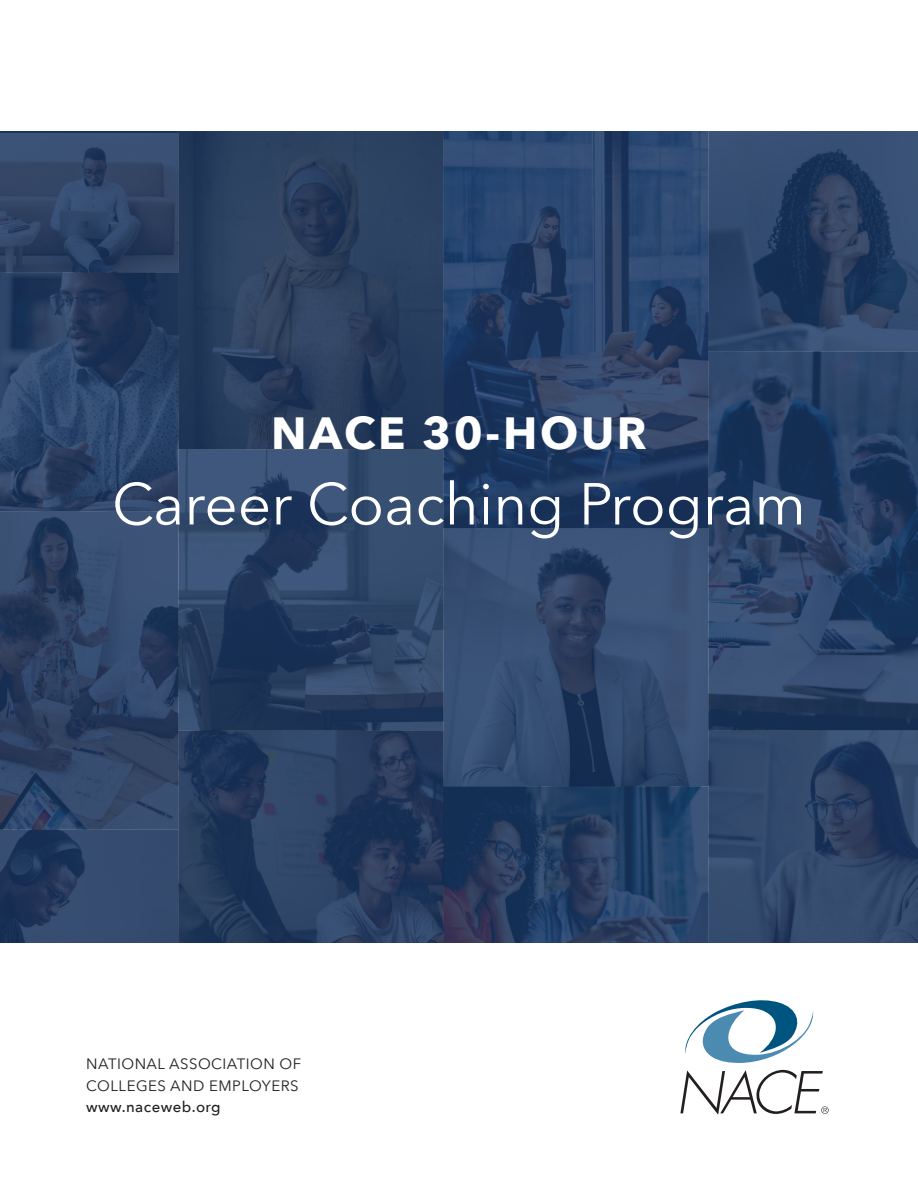
<style>
.page{position:relative;width:918px;height:1188px;background:#fff}
.page>*{position:absolute;margin:0;border:0;box-sizing:border-box;transform-origin:0 0}
.t1{font:58.5px "Avenir Next";color:#fff}
.t2{font:700 45px "Avenir Next";letter-spacing:.06em;color:#fff}
.t3{font:15px/22.5px "Avenir Next";letter-spacing:.03em;color:#231f20}
.t4{font:500 15px "Avenir Next";letter-spacing:.03em;color:#231f20}
</style>
<div class="page">
<img style="left:179px;top:131px;width:739px;height:812px">
<img style="left:0;top:134px;width:179px;height:809px">
<svg style="left:685px;top:1000px;width:129px;height:63px"></svg>
<svg style="left:680px;top:1070px;width:149px;height:45px"></svg>
<p class="t2" style="left:271px;top:394px;width:377px">NACE 30-HOUR</p>
<p class="t1" style="left:112px;top:455px;width:695px">Career Coaching Program</p>
<p class="t3" style="left:86px;top:1052px;width:216px">NATIONAL ASSOCIATION OF<br>COLLEGES AND EMPLOYERS</p>
<p class="t4" style="left:86px;top:1094px;width:136px">www.naceweb.org</p>
</div>
